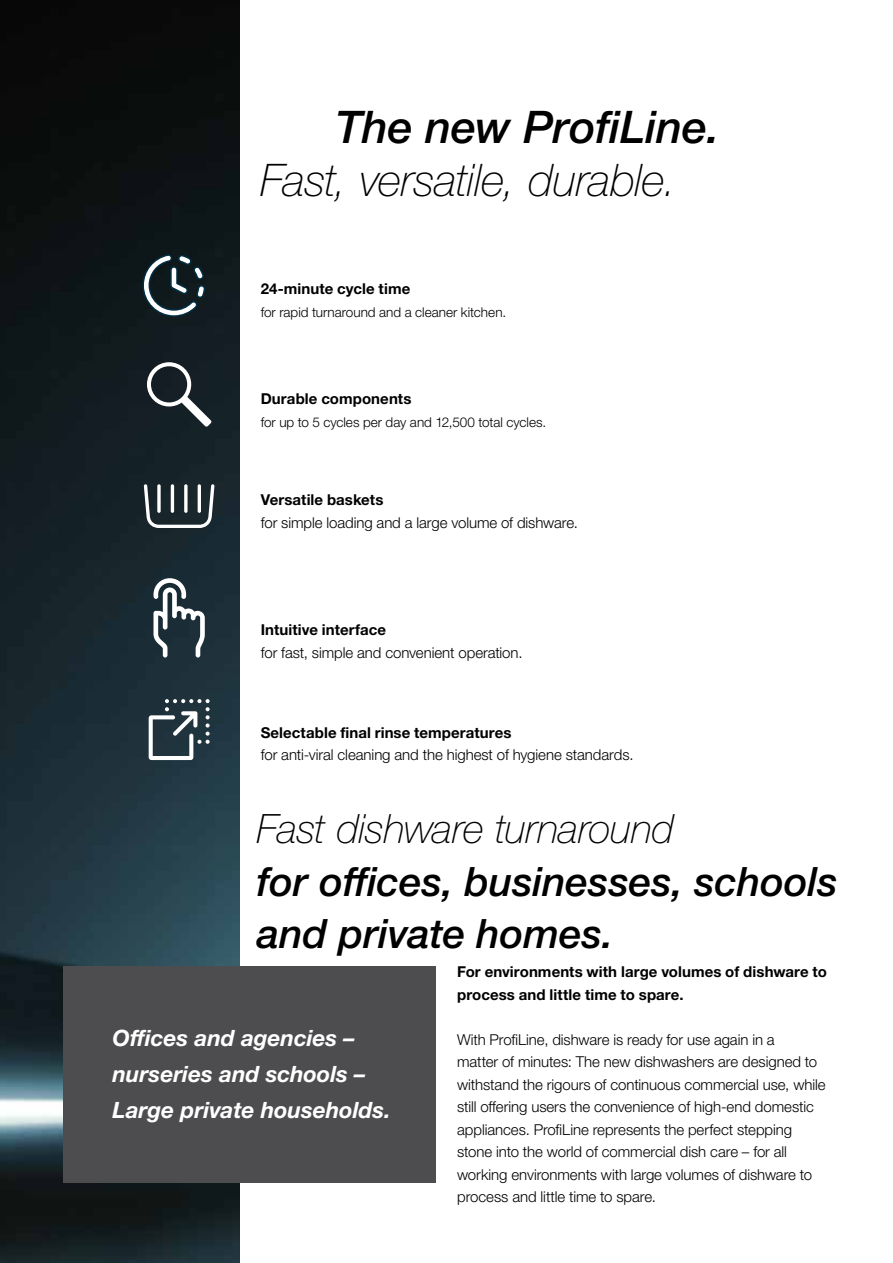
<style>
.page{position:relative;width:893px;height:1263px;background:#fff}
.page>*{position:absolute;margin:0;border:0;box-sizing:border-box;transform-origin:0 0}
.t1{font:italic 100 45px "Helvetica Neue LTW1 G";letter-spacing:-.01em;color:#000}
.t2{font:italic 500 45px "Helvetica Neue LTW1 G";letter-spacing:-.005em;color:#000}
.t3{font:italic 500 40.5px/52.5px "Helvetica Neue LTW1 G";color:#000}
.t4{font:italic 100 40.5px "Helvetica Neue LTW1 G";letter-spacing:-.01em;color:#000}
.t5{font:italic 700 22.5px/36px "Helvetica Neue LTW1 G";color:#fff}
.t6{font:300 15px/22.5px "Helvetica Neue LTW1 G";letter-spacing:-.005em;color:#000}
.t7{font:700 15px/22.5px "Helvetica Neue LTW1 G";letter-spacing:.005em;color:#000}
.t8{font:300 13.5px "Helvetica Neue LTW1 G";color:#000}
</style>
<div class="page">
<img style="left:0;top:0;width:239px;height:1263px">
<svg style="left:144px;top:484px;width:71px;height:44px"></svg>
<svg style="left:147px;top:362px;width:64px;height:65px"></svg>
<svg style="left:153px;top:578px;width:52px;height:79px"></svg>
<svg style="left:149px;top:699px;width:61px;height:61px"></svg>
<div style="left:64px;top:966px;width:372px;height:217px;background:#4d4d4f"></div>
<svg style="left:142px;top:253px;width:64px;height:65px;background:#39464b"></svg>
<h1 class="t2" style="left:335px;top:100px;width:386px">The new ProfiLine.</h1>
<h1 class="t1" style="left:260px;top:153px;width:418px">Fast, versatile, durable.</h1>
<p class="t7" style="left:261px;top:278px;width:151px">24-minute cycle time</p>
<p class="t8" style="left:261px;top:304px;width:247px">for rapid turnaround and a cleaner kitchen.</p>
<p class="t7" style="left:261px;top:387px;width:152px">Durable components</p>
<p class="t8" style="left:261px;top:414px;width:287px">for up to 5 cycles per day and 12,500 total cycles.</p>
<p class="t7" style="left:261px;top:489px;width:124px">Versatile baskets</p>
<p class="t6" style="left:261px;top:511px;width:319px">for simple loading and a large volume of dishware.</p>
<p class="t7" style="left:261px;top:618px;width:127px">Intuitive interface</p>
<p class="t6" style="left:261px;top:641px;width:263px">for fast, simple and convenient operation.</p>
<p class="t7" style="left:261px;top:721px;width:252px">Selectable final rinse temperatures</p>
<p class="t6" style="left:261px;top:743px;width:374px">for anti-viral cleaning and the highest of hygiene standards.</p>
<h2 class="t4" style="left:257px;top:805px;width:419px">Fast dishware turnaround</h2>
<h2 class="t3" style="left:257px;top:855px;width:583px">for offices, businesses, schools and private homes.</h2>
<p class="t7" style="left:457px;top:960px;width:371px">For environments with large volumes of dishware to process and little time to spare.</p>
<p class="t6" style="left:457px;top:1028px;width:370px">With ProfiLine, dishware is ready for use again in a<br>matter of minutes: The new dishwashers are designed to withstand the rigours of continuous commercial use, while still offering users the convenience of high-end domestic appliances. ProfiLine represents the perfect stepping stone into the world of commercial dish care – for all working environments with large volumes of dishware to process and little time to spare.</p>
<h3 class="t5" style="left:112px;top:1020px;width:280px">Offices and agencies – nurseries and schools –<br>Large private households.</h3>
</div>
